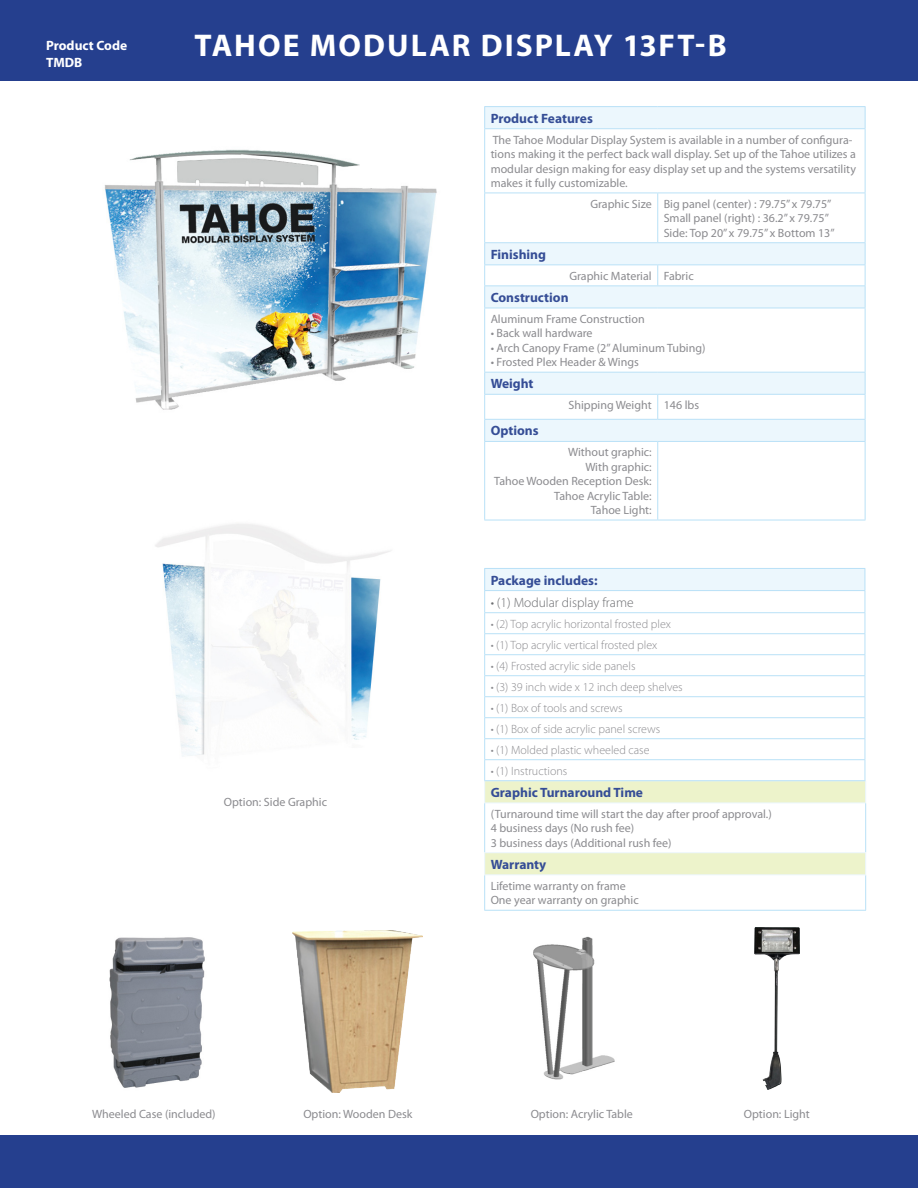
<style>
.page{position:relative;width:918px;height:1188px;background:#fff}
.page>*{position:absolute;margin:0;border:0;box-sizing:border-box;transform-origin:0 0}
.t1{font:700 31.5px "Myriad Pro";letter-spacing:.065em;color:#fff}
.t2{font:700 13.5px "Myriad Pro";color:#354d96}
.MYriad_Pro_Regular_9{font:300 13.5px "Myriad Pro";color:#6c6d70}
.t3{font:700 13.5px "Myriad Pro";color:#fff}
.MYriad_Pro_Regular_9-2{font:12px/14.4px "Myriad Pro";color:#8b8b8f}
.MYriad_Pro_Regular_9-3{font:300 12px "Myriad Pro";color:#8b8b8f}
.Myriad_Pro_Regular_9{font:12px "Myriad Pro";color:#8b8b8f}
</style>
<div class="page">
<div style="left:0;top:0;width:918px;height:81px;background:#253f8e"></div>
<div style="left:0;top:1135px;width:918px;height:53px;background:#253f8e"></div>
<div style="left:485px;top:107px;width:380px;height:21px;background:#ecf7fd"></div>
<svg style="left:485px;top:129px;width:380px;height:391px"></svg>
<hr style="left:484px;top:106px;width:174px;height:1px;background:#b9e1f7">
<svg style="left:484px;top:107px;width:1px;height:21px"></svg>
<hr style="left:658px;top:106px;width:208px;height:1px;background:#b9e1f7">
<svg style="left:865px;top:107px;width:1px;height:21px"></svg>
<hr style="left:484px;top:128px;width:174px;height:1px;background:#b9e1f7">
<hr style="left:484px;top:129px;width:1px;height:64px;background:#b9e1f7">
<hr style="left:658px;top:128px;width:208px;height:1px;background:#b9e1f7">
<hr style="left:865px;top:129px;width:1px;height:64px;background:#b9e1f7">
<hr style="left:484px;top:193px;width:174px;height:1px;background:#b9e1f7">
<hr style="left:484px;top:193px;width:1px;height:49px;background:#b9e1f7">
<hr style="left:658px;top:193px;width:208px;height:1px;background:#b9e1f7">
<hr style="left:657px;top:193px;width:1px;height:49px;background:#b9e1f7">
<hr style="left:865px;top:193px;width:1px;height:49px;background:#b9e1f7">
<hr style="left:484px;top:264px;width:174px;height:1px;background:#b9e1f7">
<hr style="left:658px;top:264px;width:208px;height:1px;background:#b9e1f7">
<svg style="left:657px;top:265px;width:1px;height:20px"></svg>
<hr style="left:484px;top:285px;width:174px;height:1px;background:#b9e1f7">
<hr style="left:658px;top:285px;width:208px;height:1px;background:#b9e1f7">
<hr style="left:484px;top:308px;width:174px;height:1px;background:#b9e1f7">
<hr style="left:484px;top:308px;width:1px;height:64px;background:#b9e1f7">
<hr style="left:658px;top:308px;width:208px;height:1px;background:#b9e1f7">
<hr style="left:865px;top:308px;width:1px;height:64px;background:#b9e1f7">
<hr style="left:484px;top:372px;width:174px;height:1px;background:#b9e1f7">
<hr style="left:658px;top:372px;width:208px;height:1px;background:#b9e1f7">
<hr style="left:484px;top:394px;width:174px;height:1px;background:#b9e1f7">
<hr style="left:658px;top:394px;width:208px;height:1px;background:#b9e1f7">
<svg style="left:657px;top:395px;width:1px;height:24px"></svg>
<hr style="left:484px;top:442px;width:1px;height:78px;background:#b9e1f7">
<hr style="left:657px;top:442px;width:1px;height:78px;background:#b9e1f7">
<hr style="left:865px;top:442px;width:1px;height:78px;background:#b9e1f7">
<hr style="left:484px;top:520px;width:174px;height:1px;background:#b9e1f7">
<hr style="left:658px;top:520px;width:208px;height:1px;background:#b9e1f7">
<hr style="left:484px;top:419px;width:174px;height:1px;background:#b9e1f7">
<svg style="left:484px;top:373px;width:1px;height:68px"></svg>
<hr style="left:658px;top:419px;width:208px;height:1px;background:#b9e1f7">
<svg style="left:865px;top:373px;width:1px;height:68px"></svg>
<hr style="left:484px;top:441px;width:174px;height:1px;background:#b9e1f7">
<hr style="left:658px;top:441px;width:208px;height:1px;background:#b9e1f7">
<hr style="left:484px;top:242px;width:174px;height:1px;background:#b9e1f7">
<svg style="left:484px;top:243px;width:1px;height:65px"></svg>
<hr style="left:658px;top:242px;width:208px;height:1px;background:#b9e1f7">
<svg style="left:865px;top:243px;width:1px;height:65px"></svg>
<hr style="left:484px;top:875px;width:1px;height:35px;background:#b9e1f7">
<hr style="left:865px;top:875px;width:1px;height:35px;background:#b9e1f7">
<hr style="left:484px;top:910px;width:382px;height:1px;background:#b9e1f7">
<img style="left:104px;top:149px;width:333px;height:261px">
<hr style="left:484px;top:568px;width:381px;height:1px;background:#b9e1f7">
<svg style="left:484px;top:569px;width:382px;height:306px"></svg>
<hr style="left:484px;top:590px;width:381px;height:1px;background:#b9e1f7">
<img style="left:109px;top:937px;width:96px;height:151px">
<img style="left:533px;top:936px;width:82px;height:144px">
<img style="left:293px;top:931px;width:130px;height:162px">
<img style="left:755px;top:928px;width:44px;height:162px">
<img style="left:155px;top:524px;width:235px;height:232px">
<p class="t3" style="left:46px;top:37px;width:83px">Product Code</p>
<p class="t3" style="left:46px;top:53px;width:38px">TMDB</p>
<p class="t1" style="left:194px;top:25px;width:534px">TAHOE MODULAR DISPLAY 13FT-B</p>
<p class="t2" style="left:491px;top:109px;width:104px">Product Features</p>
<p class="MYriad_Pro_Regular_9-2" style="left:491px;top:132px;width:367px">The Tahoe Modular Display System is available in a number of configura&shy;tions making it the perfect back wall display. Set up of the Tahoe utilizes a modular design making for easy display set up and the systems versatility makes it fully customizable.</p>
<p class="Myriad_Pro_Regular_9" style="left:590px;top:197px;width:63px">Graphic Size</p>
<p class="MYriad_Pro_Regular_9-2" style="left:664px;top:197px;width:169px">Big panel (center) : 79.75” x 79.75”</p>
<p class="MYriad_Pro_Regular_9-2" style="left:664px;top:211px;width:167px">Small panel (right) : 36.2” x 79.75”</p>
<p class="MYriad_Pro_Regular_9-2" style="left:664px;top:225px;width:172px">Side: Top 20” x 79.75” x Bottom 13”</p>
<p class="t2" style="left:491px;top:246px;width:57px">Finishing</p>
<p class="MYriad_Pro_Regular_9-2" style="left:569px;top:268px;width:84px">Graphic Material</p>
<p class="MYriad_Pro_Regular_9-2" style="left:664px;top:268px;width:32px">Fabric</p>
<p class="t2" style="left:491px;top:289px;width:79px">Construction</p>
<p class="MYriad_Pro_Regular_9-2" style="left:491px;top:312px;width:156px">Aluminum Frame Construction</p>
<p class="MYriad_Pro_Regular_9-2" style="left:491px;top:326px;width:103px">• Back wall hardware</p>
<p class="MYriad_Pro_Regular_9-2" style="left:491px;top:340px;width:216px">• Arch Canopy Frame (2” Aluminum Tubing)</p>
<p class="MYriad_Pro_Regular_9-2" style="left:491px;top:355px;width:150px">• Frosted Plex Header &amp; Wings</p>
<p class="t2" style="left:491px;top:375px;width:44px">Weight</p>
<p class="MYriad_Pro_Regular_9-2" style="left:569px;top:398px;width:85px">Shipping Weight</p>
<p class="MYriad_Pro_Regular_9-2" style="left:664px;top:398px;width:37px">146 lbs</p>
<p class="t2" style="left:491px;top:422px;width:50px">Options</p>
<p class="Myriad_Pro_Regular_9" style="left:568px;top:445px;width:85px">Without graphic:</p>
<p class="Myriad_Pro_Regular_9" style="left:585px;top:459px;width:68px">With graphic:</p>
<p class="Myriad_Pro_Regular_9" style="left:494px;top:474px;width:159px">Tahoe Wooden Reception Desk:</p>
<p class="Myriad_Pro_Regular_9" style="left:554px;top:488px;width:99px">Tahoe Acrylic Table:</p>
<p class="Myriad_Pro_Regular_9" style="left:591px;top:503px;width:63px">Tahoe Light:</p>
<p class="MYriad_Pro_Regular_9-2" style="left:224px;top:794px;width:105px">Option: Side Graphic</p>
<p class="t2" style="left:491px;top:571px;width:108px">Package includes:</p>
<p class="MYriad_Pro_Regular_9" style="left:491px;top:594px;width:144px">• (1) Modular display frame</p>
<p class="MYriad_Pro_Regular_9-3" style="left:491px;top:616px;width:182px">• (2) Top acrylic horizontal frosted plex</p>
<p class="MYriad_Pro_Regular_9-3" style="left:491px;top:637px;width:168px">• (1) Top acrylic vertical frosted plex</p>
<p class="MYriad_Pro_Regular_9-3" style="left:491px;top:658px;width:146px">• (4) Frosted acrylic side panels</p>
<p class="MYriad_Pro_Regular_9-3" style="left:491px;top:679px;width:194px">• (3) 39 inch wide x 12 inch deep shelves</p>
<p class="MYriad_Pro_Regular_9-3" style="left:491px;top:700px;width:134px">• (1) Box of tools and screws</p>
<p class="MYriad_Pro_Regular_9-3" style="left:491px;top:721px;width:171px">• (1) Box of side acrylic panel screws</p>
<p class="MYriad_Pro_Regular_9-3" style="left:491px;top:742px;width:160px">• (1) Molded plastic wheeled case</p>
<p class="MYriad_Pro_Regular_9-3" style="left:491px;top:763px;width:78px">• (1) Instructions</p>
<p class="t2" style="left:491px;top:784px;width:154px">Graphic Turnaround Time</p>
<p class="MYriad_Pro_Regular_9-2" style="left:491px;top:807px;width:283px">(Turnaround time will start the day after proof approval.)</p>
<p class="MYriad_Pro_Regular_9-2" style="left:491px;top:821px;width:183px">4 business days (No rush fee)<br>3 business days (Additional rush fee)</p>
<p class="t2" style="left:491px;top:856px;width:57px">Warranty</p>
<p class="MYriad_Pro_Regular_9-2" style="left:491px;top:878px;width:137px">Lifetime warranty on frame</p>
<p class="MYriad_Pro_Regular_9-2" style="left:491px;top:893px;width:150px">One year warranty on graphic</p>
<p class="MYriad_Pro_Regular_9-2" style="left:92px;top:1107px;width:125px">Wheeled Case (included)</p>
<p class="MYriad_Pro_Regular_9-2" style="left:303px;top:1107px;width:111px">Option: Wooden Desk</p>
<p class="MYriad_Pro_Regular_9-2" style="left:531px;top:1107px;width:104px">Option: Acrylic Table</p>
<p class="MYriad_Pro_Regular_9-2" style="left:744px;top:1107px;width:67px">Option: Light</p>
</div>
